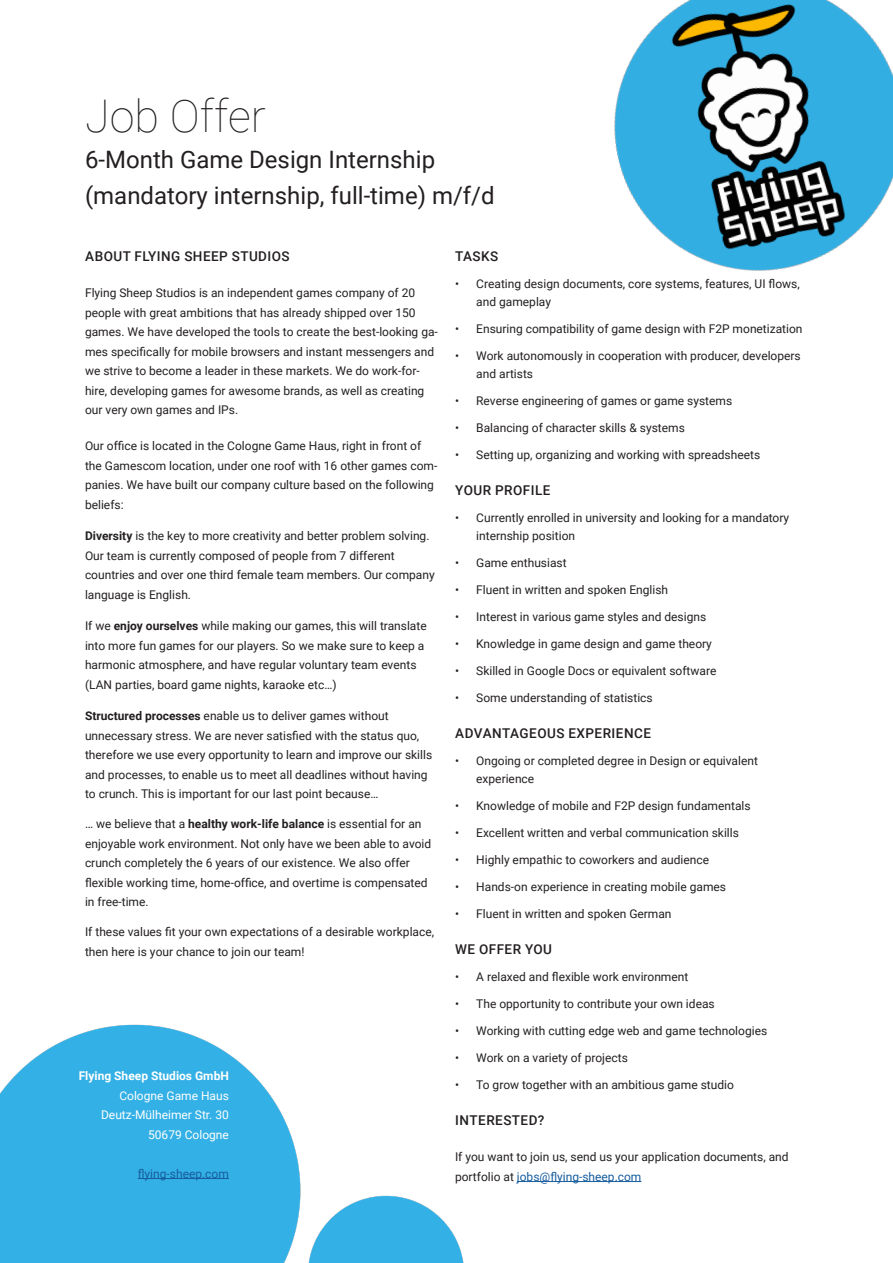
<style>
.page{position:relative;width:893px;height:1263px;background:#fff}
.page>*{position:absolute;margin:0;border:0;box-sizing:border-box;transform-origin:0 0}
.t1{font:100 45px "Roboto";color:#231f20}
.t2{font:24px "Roboto";color:#231f20}
.SmallHeadline{font:500 13.5px "Roboto";letter-spacing:.035em;color:#231f20}
.text{font:12px/19.5px "Roboto";color:#231f20}
.text-2{font:12px/19.5px "Roboto";color:#fff;text-align:right}
.text-3{font:12px "Roboto";color:#175d9e}
.s1{font-weight:700}
.s2{color:#175d9e}
</style>
<div class="page">
<img style="left:330px;top:1195px;width:134px;height:68px">
<img style="left:0;top:1024px;width:330px;height:239px">
<hr style="left:138px;top:1178px;width:91px;height:1px;background:#175d9e">
<img style="left:614px;top:0;width:279px;height:271px">
<hr style="left:517px;top:1181px;width:124px;height:1px;background:#175d9e">
<p class="t1" style="left:85px;top:85px;width:182px">Job Offer</p>
<p class="t2" style="left:85px;top:143px;width:352px">6-Month Game Design Internship</p>
<p class="t2" style="left:85px;top:179px;width:411px">(mandatory internship, full-time) m/f/d</p>
<p class="SmallHeadline" style="left:85px;top:247px;width:206px">ABOUT FLYING SHEEP STUDIOS</p>
<p class="text" style="left:85px;top:283px;width:354px">Flying Sheep Studios is an independent games company of 20 people with great ambitions that has already shipped over 150 games. We have developed the tools to create the best-looking ga&shy;mes specifically for mobile browsers and instant messengers and we strive to become a leader in these markets. We do work-for&shy;hire, developing games for awesome brands, as well as creating our very own games and IPs.</p>
<p class="text" style="left:85px;top:436px;width:354px">Our office is located in the Cologne Game Haus, right in front of the Gamescom location, under one roof with 16 other games com&shy;panies. We have built our company culture based on the following beliefs:</p>
<p class="text" style="left:85px;top:526px;width:351px"><span class="s1">Diversity</span> is the key to more creativity and better problem solving.<br>Our team is currently composed of people from 7 different countries and over one third female team members. Our company language is English.</p>
<p class="text" style="left:85px;top:616px;width:343px">If we <span class="s1">enjoy ourselves</span> while making our games, this will translate into more fun games for our players. So we make sure to keep a harmonic atmosphere, and have regular voluntary team events (LAN parties, board game nights, karaoke etc…)</p>
<p class="text" style="left:85px;top:706px;width:349px"><span class="s1">Structured processes</span> enable us to deliver games without unnecessary stress. We are never satisfied with the status quo, therefore we use every opportunity to learn and improve our skills and processes, to enable us to meet all deadlines without having to crunch. This is important for our last point because…</p>
<p class="text" style="left:85px;top:814px;width:348px">… we believe that a <span class="s1">healthy work-life balance</span> is essential for an enjoyable work environment. Not only have we been able to avoid crunch completely the 6 years of our existence. We also offer flexible working time, home-office, and overtime is compensated in free-time.</p>
<p class="text" style="left:85px;top:922px;width:351px">If these values fit your own expectations of a desirable workplace, then here is your chance to join our team!</p>
<p class="text-2" style="left:79px;top:1066px;width:152px"><span class="s1">Flying Sheep Studios GmbH<br></span>Cologne Game Haus<br>Deutz-Mülheimer Str. 30<br>50679 Cologne</p>
<p class="text-3" style="left:138px;top:1165px;width:93px">flying-sheep.com</p>
<p class="SmallHeadline" style="left:455px;top:247px;width:45px">TASKS</p>
<p class="text" style="left:476px;top:274px;width:325px;line-height:18px;text-indent:-21px">• Creating design documents, core systems, features, UI flows, and gameplay</p>
<p class="text" style="left:455px;top:319px;width:349px">• Ensuring compatibility of game design with F2P monetization</p>
<p class="text" style="left:476px;top:346px;width:326px;line-height:18px;text-indent:-21px">• Work autonomously in cooperation with producer, developers and artists</p>
<p class="text" style="left:455px;top:391px;width:279px">• Reverse engineering of games or game systems</p>
<p class="text" style="left:455px;top:418px;width:231px">• Balancing of character skills &amp; systems</p>
<p class="text" style="left:455px;top:445px;width:307px">• Setting up, organizing and working with spreadsheets</p>
<p class="SmallHeadline" style="left:455px;top:481px;width:97px">YOUR PROFILE</p>
<p class="text" style="left:476px;top:508px;width:314px;line-height:18px;text-indent:-21px">• Currently enrolled in university and looking for a mandatory internship position</p>
<p class="text" style="left:455px;top:553px;width:113px">• Game enthusiast</p>
<p class="text" style="left:455px;top:580px;width:215px">• Fluent in written and spoken English</p>
<p class="text" style="left:455px;top:607px;width:253px">• Interest in various game styles and designs</p>
<p class="text" style="left:455px;top:634px;width:258px">• Knowledge in game design and game theory</p>
<p class="text" style="left:455px;top:661px;width:263px">• Skilled in Google Docs or equivalent software</p>
<p class="text" style="left:455px;top:688px;width:199px">• Some understanding of statistics</p>
<p class="SmallHeadline" style="left:455px;top:724px;width:197px">ADVANTAGEOUS EXPERIENCE</p>
<p class="text" style="left:476px;top:751px;width:283px;line-height:18px;text-indent:-21px">• Ongoing or completed degree in Design or equivalent experience</p>
<p class="text" style="left:455px;top:796px;width:297px">• Knowledge of mobile and F2P design fundamentals</p>
<p class="text" style="left:455px;top:823px;width:285px">• Excellent written and verbal communication skills</p>
<p class="text" style="left:455px;top:850px;width:256px">• Highly empathic to coworkers and audience</p>
<p class="text" style="left:455px;top:877px;width:273px">• Hands-on experience in creating mobile games</p>
<p class="text" style="left:455px;top:904px;width:218px">• Fluent in written and spoken German</p>
<p class="SmallHeadline" style="left:455px;top:940px;width:98px">WE OFFER YOU</p>
<p class="text" style="left:455px;top:967px;width:235px">• A relaxed and flexible work environment</p>
<p class="text" style="left:455px;top:994px;width:261px">• The opportunity to contribute your own ideas</p>
<p class="text" style="left:455px;top:1021px;width:314px">• Working with cutting edge web and game technologies</p>
<p class="text" style="left:455px;top:1048px;width:174px">• Work on a variety of projects</p>
<p class="text" style="left:455px;top:1075px;width:280px">• To grow together with an ambitious game studio</p>
<p class="SmallHeadline" style="left:455px;top:1111px;width:91px">INTERESTED?</p>
<p class="text" style="left:455px;top:1147px;width:335px">If you want to join us, send us your application documents, and portfolio at <span class="s2">jobs@flying-sheep.com</span></p>
</div>
